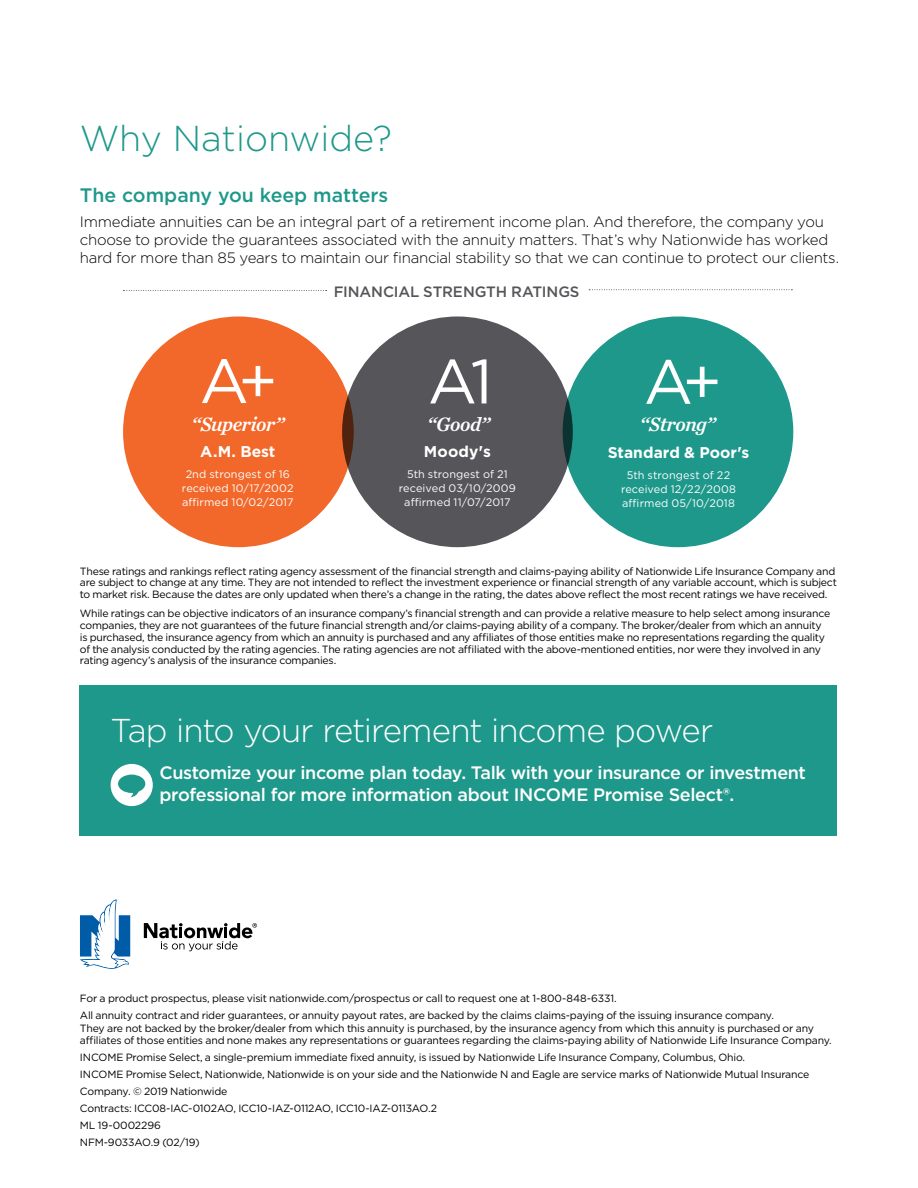
<style>
.page{position:relative;width:918px;height:1188px;background:#fff}
.page>*{position:absolute;margin:0;border:0;box-sizing:border-box;transform-origin:0 0}
.t1{font:62.4px "Gotham";color:#fff}
.t2{font:300 36px "Gotham";color:#1e988b}
.t3{font:300 33px "Gotham";letter-spacing:-.03em;color:#fff}
.t4{font:italic 20.25px "Chronicle Text G1 Semi";letter-spacing:-.02em;color:#fff}
.t5{font:500 19.5px "Gotham";color:#1e988b}
.t6{font:500 18px/22.5px "Gotham";letter-spacing:-.02em;color:#fff}
.t7{font:700 15.6px "Gotham";letter-spacing:.005em;color:#fff}
.t8{font:300 15px/18px "Gotham";letter-spacing:-.02em;color:#000}
.t9{font:500 15px "Gotham";letter-spacing:-.01em;color:#56565a}
.t10{font:10.95px/14.1px "Gotham";letter-spacing:.01em;color:#fff;text-align:center}
.t11{font:10.5px/17px "Gotham";letter-spacing:-.025em;color:#000}
</style>
<div class="page">
<svg style="left:80px;top:900px;width:50px;height:69px"></svg>
<svg style="left:144px;top:923px;width:113px;height:28px"></svg>
<div style="left:80px;top:686px;width:757px;height:150px;background:#1e988b"></div>
<div style="left:111px;top:764px;width:42px;height:42px;background:#fff;border-radius:50%"></div>
<svg style="left:118px;top:775px;width:27px;height:22px"></svg>
<div style="left:563px;top:316px;width:230px;height:231px;background:#1e988b;border-radius:50%"></div>
<div style="left:123px;top:316px;width:231px;height:231px;background:#f2682a;border-radius:50%"></div>
<div style="left:342px;top:316px;width:231px;height:231px;background:#56565a;border-radius:50%"></div>
<svg style="left:123px;top:290px;width:204px;height:1px"></svg>
<svg style="left:589px;top:289px;width:203px;height:1px"></svg>
<h2 class="t2" style="left:80px;top:115px;width:314px">Why Nationwide?</h2>
<h3 class="t5" style="left:80px;top:182px;width:310px">The company you keep matters</h3>
<p class="t8" style="left:80px;top:213px;width:761px">Immediate annuities can be an integral part of a retirement income plan. And therefore, the company you choose to provide the guarantees associated with the annuity matters. That’s why Nationwide has worked hard for more than 85 years to maintain our financial stability so that we can continue to protect our clients.</p>
<h1 class="t1" style="left:200px;top:341px;width:79px">A+</h1>
<h3 class="t4" style="left:191px;top:409px;width:95px">“Superior”</h3>
<h3 class="t7" style="left:200px;top:441px;width:77px">A.M. Best</h3>
<p class="t10" style="left:182px;top:467px;width:113px">2nd strongest of 16 received 10/17/2002 affirmed 10/02/2017</p>
<h3 class="t9" style="left:334px;top:281px;width:247px">FINANCIAL STRENGTH RATINGS</h3>
<h1 class="t1" style="left:428px;top:341px;width:67px">A1</h1>
<h3 class="t4" style="left:427px;top:408px;width:65px">“Good”</h3>
<h3 class="t7" style="left:424px;top:441px;width:69px">Moody's</h3>
<p class="t10" style="left:399px;top:467px;width:119px">5th strongest of 21 received 03/10/2009 affirmed 11/07/2017</p>
<h1 class="t1" style="left:644px;top:342px;width:79px">A+</h1>
<h3 class="t4" style="left:640px;top:408px;width:78px">“Strong”</h3>
<h3 class="t7" style="left:608px;top:442px;width:143px">Standard &amp; Poor's</h3>
<p class="t10" style="left:621px;top:468px;width:117px">5th strongest of 22 received 12/22/2008 affirmed 05/10/2018</p>
<p class="t11" style="left:80px;top:565px;width:759px;line-height:11.7px">These ratings and rankings reflect rating agency assessment of the financial strength and claims-paying ability of Nationwide Life Insurance Company and are subject to change at any time. They are not intended to reflect the investment experience or financial strength of any variable account, which is subject to market risk. Because the dates are only updated when there’s a change in the rating, the dates above reflect the most recent ratings we have received.</p>
<p class="t11" style="left:80px;top:608px;width:752px;line-height:11.7px">While ratings can be objective indicators of an insurance company’s financial strength and can provide a relative measure to help select among insurance companies, they are not guarantees of the future financial strength and/or claims-paying ability of a company. The broker/dealer from which an annuity is purchased, the insurance agency from which an annuity is purchased and any affiliates of those entities make no representations regarding the quality of the analysis conducted by the rating agencies. The rating agencies are not affiliated with the above-mentioned entities, nor were they involved in any rating agency’s analysis of the insurance companies.</p>
<h3 class="t3" style="left:111px;top:710px;width:604px">Tap into your retirement income power</h3>
<h3 class="t6" style="left:160px;top:761px;width:648px">Customize your income plan today. Talk with your insurance or investment professional for more information about INCOME Promise Select®.</h3>
<p class="t11" style="left:80px;top:990px;width:696px">For a product prospectus, please visit nationwide.com/prospectus or call to request one at 1-800-848-6331.<br>All annuity contract and rider guarantees, or annuity payout rates, are backed by the claims claims-paying of the issuing insurance company.</p>
<p class="t11" style="left:80px;top:1022px;width:753px;line-height:12.6px">They are not backed by the broker/dealer from which this annuity is purchased, by the insurance agency from which this annuity is purchased or any affiliates of those entities and none makes any representations or guarantees regarding the claims-paying ability of Nationwide Life Insurance Company.</p>
<p class="t11" style="left:80px;top:1049px;width:731px">INCOME Promise Select, a single-premium immediate fixed annuity, is issued by Nationwide Life Insurance Company, Columbus, Ohio.<br>INCOME Promise Select, Nationwide, Nationwide is on your side and the Nationwide N and Eagle are service marks of Nationwide Mutual Insurance Company. © 2019 Nationwide<br>Contracts: ICC08-IAC-0102AO, ICC10-IAZ-0112AO, ICC10-IAZ-0113AO.2<br>ML 19-0002296<br>NFM-9033AO.9 (02/19)</p>
</div>
